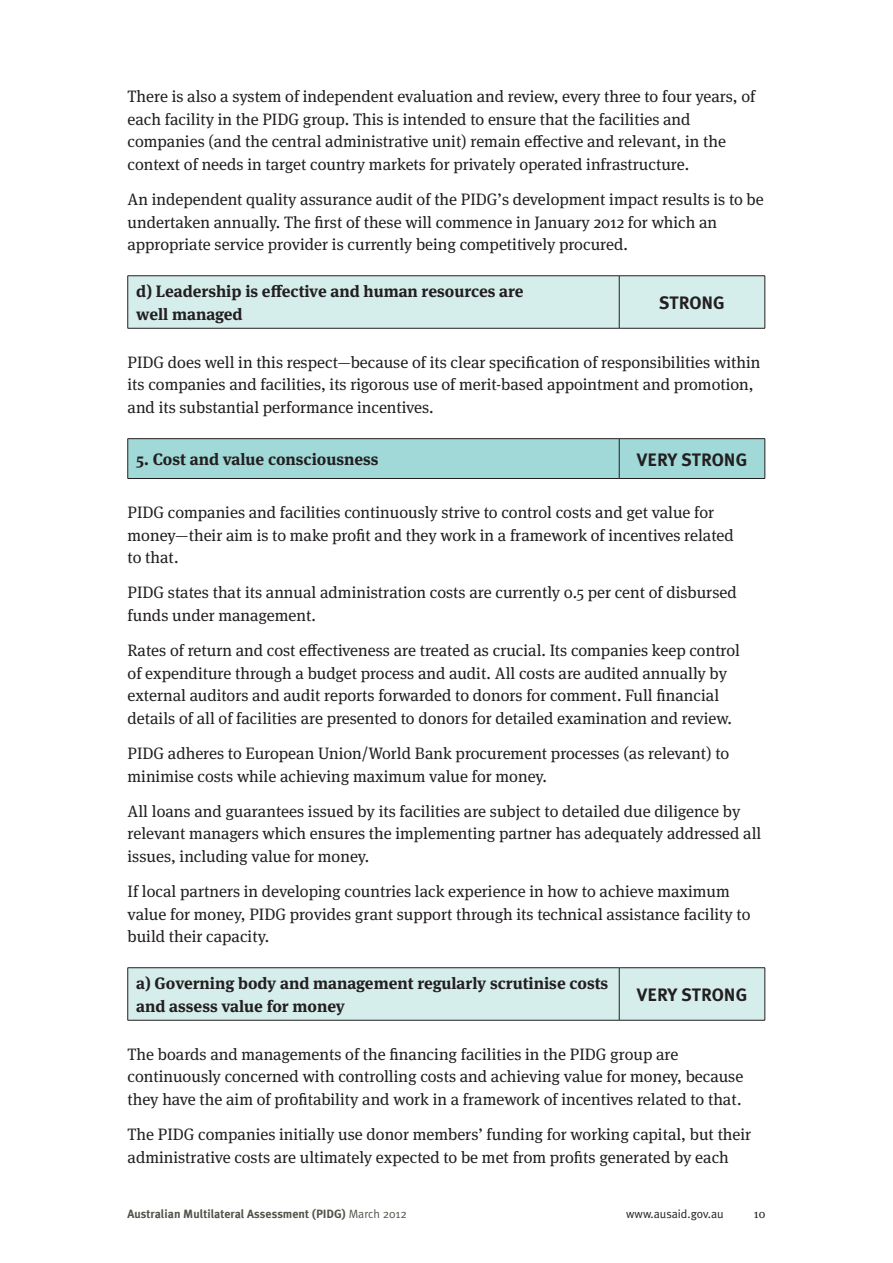
<style>
.page{position:relative;width:893px;height:1263px;background:#fff}
.page>*{position:absolute;margin:0;border:0;box-sizing:border-box;transform-origin:0 0}
._08bbbb_RIGHT_COLUMN{font:700 18px "Meta Plus";color:#231f20}
._04__BODY_TEXT{font:16.5px/22.5px "Meta Serif OT";color:#231f20}
._04__BODY_TEXT-2{font:700 16.5px/22.5px "Meta Serif OT";color:#231f20}
.t1{font:700 12px "Meta Plus";color:#53534a}
.t2{font:12px "Meta Plus Normal";color:#231f20}
.t3{font:12px "Meta Serif OT";color:#231f20}
.s1{font-family:"Meta Plus Normal";font-weight:400}
</style>
<div class="page">
<div style="left:128px;top:276px;width:637px;height:52px;background:#d5edeb"></div>
<hr style="left:128px;top:275px;width:491px;height:1px;background:#231f20">
<hr style="left:619px;top:275px;width:146px;height:1px;background:#231f20">
<hr style="left:619px;top:276px;width:1px;height:52px;background:#231f20">
<hr style="left:128px;top:328px;width:491px;height:1px;background:#231f20">
<hr style="left:619px;top:328px;width:146px;height:1px;background:#231f20">
<hr style="left:127px;top:276px;width:1px;height:52px;background:#231f20">
<hr style="left:765px;top:276px;width:1px;height:52px;background:#231f20">
<div style="left:128px;top:439px;width:637px;height:39px;background:#a0d9d7"></div>
<hr style="left:128px;top:438px;width:491px;height:1px;background:#231f20">
<hr style="left:619px;top:438px;width:146px;height:1px;background:#231f20">
<hr style="left:619px;top:439px;width:1px;height:39px;background:#231f20">
<hr style="left:128px;top:478px;width:491px;height:1px;background:#231f20">
<hr style="left:619px;top:478px;width:146px;height:1px;background:#231f20">
<hr style="left:127px;top:439px;width:1px;height:39px;background:#231f20">
<hr style="left:765px;top:439px;width:1px;height:39px;background:#231f20">
<div style="left:128px;top:968px;width:637px;height:52px;background:#d5edeb"></div>
<hr style="left:128px;top:967px;width:491px;height:1px;background:#231f20">
<hr style="left:619px;top:967px;width:146px;height:1px;background:#231f20">
<hr style="left:619px;top:968px;width:1px;height:52px;background:#231f20">
<hr style="left:128px;top:1020px;width:491px;height:1px;background:#231f20">
<hr style="left:619px;top:1020px;width:146px;height:1px;background:#231f20">
<hr style="left:127px;top:968px;width:1px;height:52px;background:#231f20">
<hr style="left:765px;top:968px;width:1px;height:52px;background:#231f20">
<p class="_04__BODY_TEXT" style="left:128px;top:86px;width:629px">There is also a system of independent evaluation and review, every three to four years, of each facility in the PIDG group. This is intended to ensure that the facilities and companies (and the central administrative unit) remain effective and relevant, in the context of needs in target country markets for privately operated infrastructure.</p>
<p class="_04__BODY_TEXT" style="left:128px;top:188px;width:638px">An independent quality assurance audit of the PIDG’s development impact results is to be undertaken annually. The first of these will commence in January 2012 for which an appropriate service provider is currently being competitively procured.</p>
<p class="_04__BODY_TEXT-2" style="left:136px;top:280px;width:389px">d) Leadership is effective and human resources are well managed</p>
<p class="_08bbbb_RIGHT_COLUMN" style="left:659px;top:292px;width:67px">STRONG</p>
<p class="_04__BODY_TEXT" style="left:128px;top:351px;width:634px">PIDG does well in this respect—because of its clear specification of responsibilities within its companies and facilities, its rigorous use of merit-based appointment and promotion, and its substantial performance incentives.</p>
<p class="_04__BODY_TEXT-2" style="left:136px;top:448px;width:244px">5. Cost and value consciousness</p>
<p class="_08bbbb_RIGHT_COLUMN" style="left:637px;top:449px;width:112px">VERY STRONG</p>
<p class="_04__BODY_TEXT" style="left:128px;top:502px;width:608px">PIDG companies and facilities continuously strive to control costs and get value for money—their aim is to make profit and they work in a framework of incentives related to that.</p>
<p class="_04__BODY_TEXT" style="left:128px;top:582px;width:611px">PIDG states that its annual administration costs are currently 0.5 per cent of disbursed funds under management.</p>
<p class="_04__BODY_TEXT" style="left:128px;top:640px;width:614px">Rates of return and cost effectiveness are treated as crucial. Its companies keep control of expenditure through a budget process and audit. All costs are audited annually by external auditors and audit reports forwarded to donors for comment. Full financial details of all of facilities are presented to donors for detailed examination and review.</p>
<p class="_04__BODY_TEXT" style="left:128px;top:742px;width:603px">PIDG adheres to European Union/World Bank procurement processes (as relevant) to minimise costs while achieving maximum value for money.</p>
<p class="_04__BODY_TEXT" style="left:128px;top:800px;width:635px">All loans and guarantees issued by its facilities are subject to detailed due diligence by relevant managers which ensures the implementing partner has adequately addressed all issues, including value for money.</p>
<p class="_04__BODY_TEXT" style="left:128px;top:880px;width:624px">If local partners in developing countries lack experience in how to achieve maximum value for money, PIDG provides grant support through its technical assistance facility to build their capacity.</p>
<p class="_04__BODY_TEXT-2" style="left:136px;top:972px;width:474px">a) Governing body and management regularly scrutinise costs and assess value for money</p>
<p class="_08bbbb_RIGHT_COLUMN" style="left:637px;top:984px;width:112px">VERY STRONG</p>
<p class="_04__BODY_TEXT" style="left:128px;top:1043px;width:617px">The boards and managements of the financing facilities in the PIDG group are continuously concerned with controlling costs and achieving value for money, because they have the aim of profitability and work in a framework of incentives related to that.</p>
<p class="_04__BODY_TEXT" style="left:128px;top:1123px;width:625px">The PIDG companies initially use donor members’ funding for working capital, but their administrative costs are ultimately expected to be met from profits generated by each</p>
<p class="t1" style="left:128px;top:1207px;width:281px">Australian Multilateral Assessment (PIDG) <span class="s1">March 2012</span></p>
<p class="t2" style="left:626px;top:1207px;width:99px">www.ausaid.gov.au</p>
<p class="t3" style="left:754px;top:1207px;width:13px">10</p>
</div>
